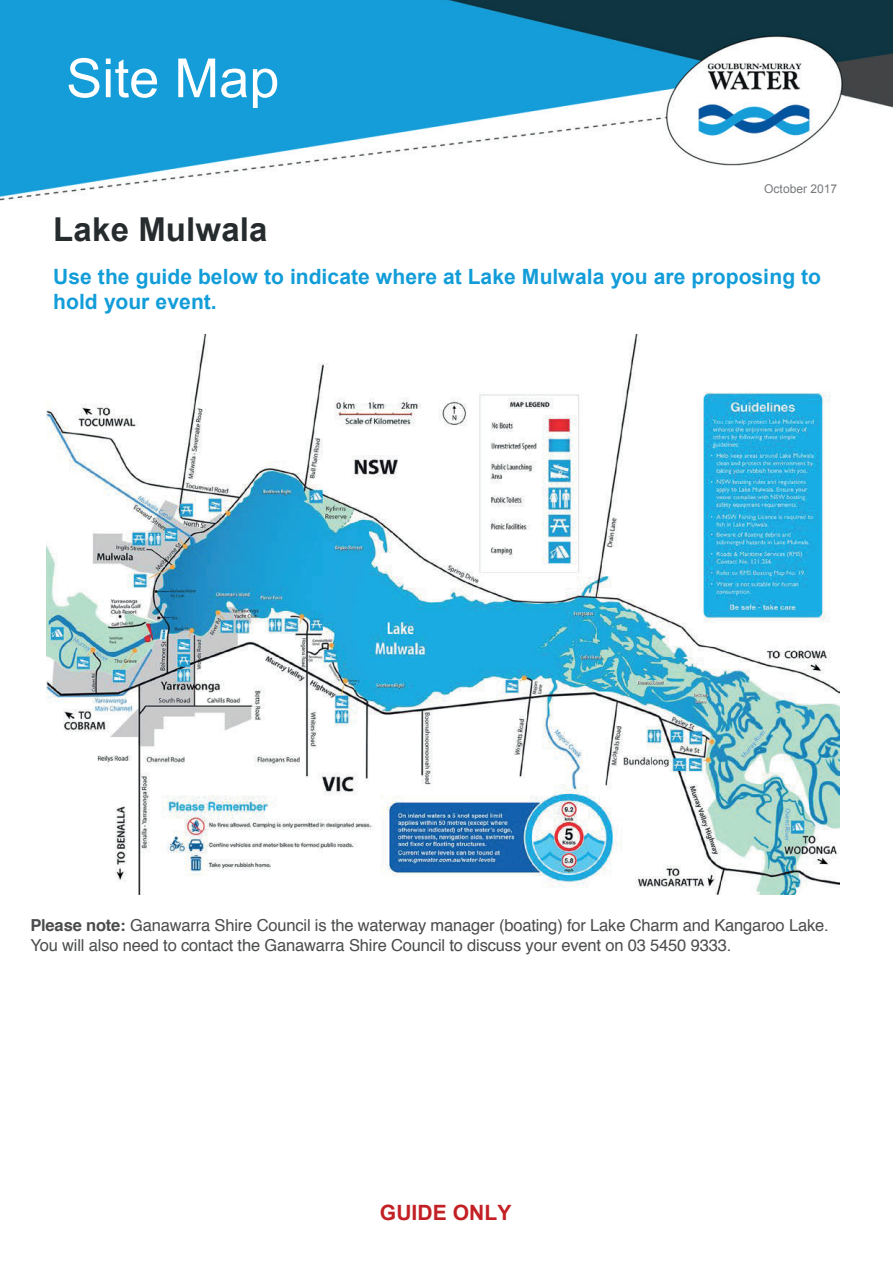
<style>
.page{position:relative;width:893px;height:1263px;background:#fff}
.page>*{position:absolute;margin:0;border:0;box-sizing:border-box;transform-origin:0 0}
.t1{font:54px "Arial";color:#fff}
.t2{font:700 33px "Arial";letter-spacing:.005em;color:#262c2e}
.t3{font:700 21px/24.3px "Arial";letter-spacing:.005em;color:#129dd9}
.t4{font:700 21px "Arial";letter-spacing:.005em;color:#c22025}
.t5{font:16.5px/19.8px "Helvetica";letter-spacing:-.01em;color:#4b4c4d}
.t6{font:12px "Arial";letter-spacing:-.005em;color:#76787b}
.s1{font-weight:700}
</style>
<div class="page">
<img style="left:0;top:0;width:893px;height:201px">
<img style="left:47px;top:335px;width:792px;height:560px">
<h1 class="t1" style="left:66px;top:43px;width:215px">Site Map</h1>
<p class="t6" style="left:764px;top:181px;width:74px">October 2017</p>
<h2 class="t2" style="left:53px;top:207px;width:216px">Lake Mulwala</h2>
<p class="t3" style="left:53px;top:266px;width:769px">Use the guide below to indicate where at Lake Mulwala you are proposing to hold your event.</p>
<p class="t5" style="left:30px;top:916px;width:800px"><span class="s1">Please note:</span> Ganawarra Shire Council is the waterway manager (boating) for Lake Charm and Kangaroo Lake.<br>You will also need to contact the Ganawarra Shire Council to discuss your event on 03 5450 9333.</p>
<p class="t4" style="left:380px;top:1199px;width:133px">GUIDE ONLY</p>
</div>
